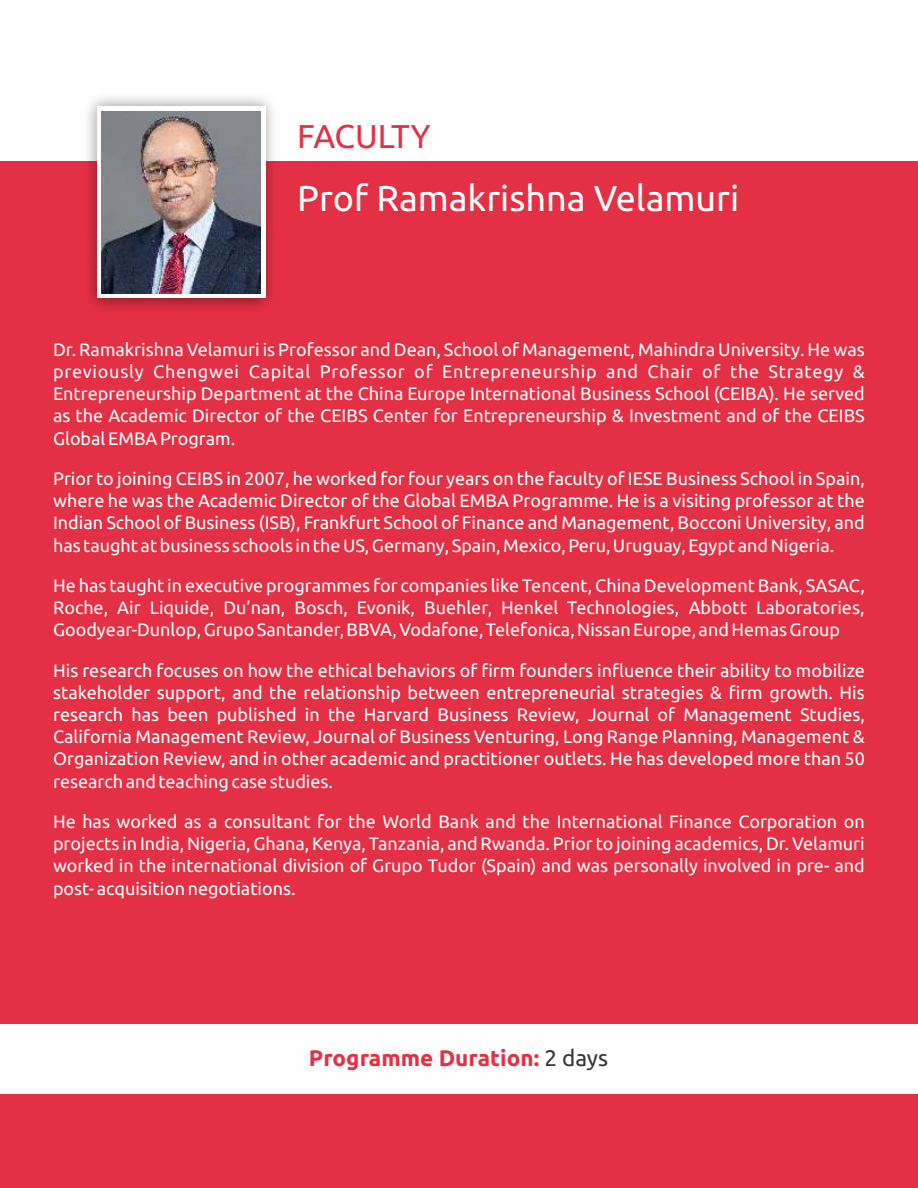
<style>
.page{position:relative;width:918px;height:1188px;background:#fff}
.page>*{position:absolute;margin:0;border:0;box-sizing:border-box;transform-origin:0 0}
.t1{font:36px "Ubuntu";color:#fefefe}
.t2{font:33px "Ubuntu";letter-spacing:-.01em;color:#e33044}
.t3{font:700 22.5px "Ubuntu";color:#e33044}
.t4{font:18px/22.2px "Ubuntu";color:#fefefe;text-align:justify}
.s1{font-weight:400;color:#373435}
</style>
<div class="page">
<div style="left:0;top:161px;width:918px;height:1027px;background:#e33044"></div>
<img style="left:88px;top:97px;width:185px;height:212px">
<div style="left:97px;top:106px;width:168px;height:192px;background:#fefefe"></div>
<img style="left:102px;top:111px;width:158px;height:183px">
<div style="left:0;top:1024px;width:918px;height:70px;background:#fefefe"></div>
<h2 class="t2" style="left:297px;top:123px;width:135px">FACULTY</h2>
<h1 class="t1" style="left:297px;top:183px;width:444px">Prof Ramakrishna Velamuri</h1>
<p class="t4" style="left:53px;top:339px;width:813px">Dr. Ramakrishna Velamuri is Professor and Dean, School of Management, Mahindra University. He was previously Chengwei Capital Professor of Entrepreneurship and Chair of the Strategy &amp; Entrepreneurship Department at the China Europe International Business School (CEIBA). He served as the Academic Director of the CEIBS Center for Entrepreneurship &amp; Investment and of the CEIBS Global EMBA Program.</p>
<p class="t4" style="left:53px;top:469px;width:813px">Prior to joining CEIBS in 2007, he worked for four years on the faculty of IESE Business School in Spain, where he was the Academic Director of the Global EMBA Programme. He is a visiting professor at the Indian School of Business (ISB), Frankfurt School of Finance and Management, Bocconi University, and has taught at business schools in the US, Germany, Spain, Mexico, Peru, Uruguay, Egypt and Nigeria.</p>
<p class="t4" style="left:53px;top:576px;width:813px">He has taught in executive programmes for companies like Tencent, China Development Bank, SASAC, Roche, Air Liquide, Du’nan, Bosch, Evonik, Buehler, Henkel Technologies, Abbott Laboratories, Goodyear-Dunlop, Grupo Santander, BBVA, Vodafone, Telefonica, Nissan Europe, and Hemas Group</p>
<p class="t4" style="left:53px;top:660px;width:813px">His research focuses on how the ethical behaviors of firm founders influence their ability to mobilize stakeholder support, and the relationship between entrepreneurial strategies &amp; firm growth. His research has been published in the Harvard Business Review, Journal of Management Studies, California Management Review, Journal of Business Venturing, Long Range Planning, Management &amp; Organization Review, and in other academic and practitioner outlets. He has developed more than 50 research and teaching case studies.</p>
<p class="t4" style="left:53px;top:812px;width:813px">He has worked as a consultant for the World Bank and the International Finance Corporation on projects in India, Nigeria, Ghana, Kenya, Tanzania, and Rwanda. Prior to joining academics, Dr. Velamuri worked in the international division of Grupo Tudor (Spain) and was personally involved in pre- and post- acquisition negotiations.</p>
<p class="t3" style="left:309px;top:1048px;width:301px">Programme Duration: <span class="s1">2 days</span></p>
</div>
